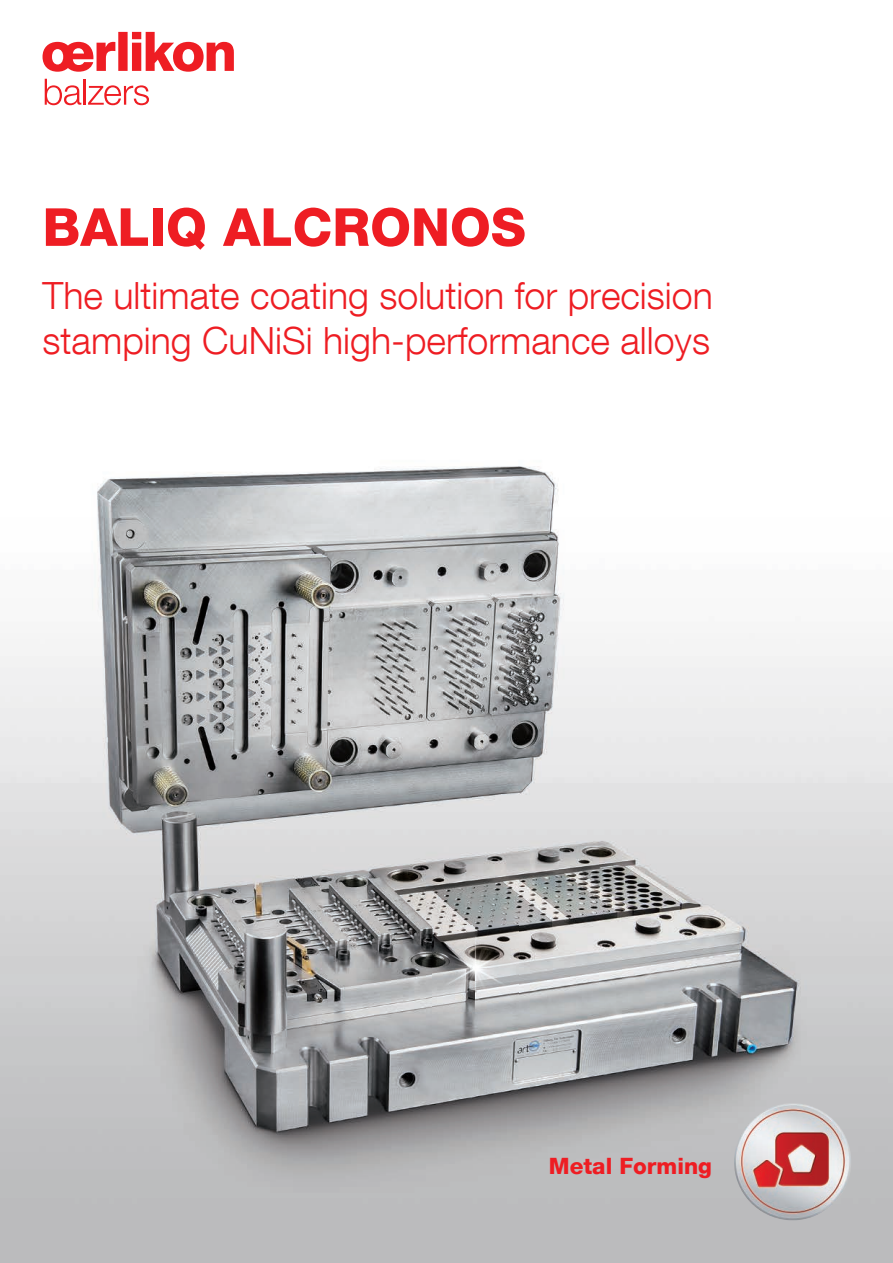
<style>
.page{position:relative;width:893px;height:1263px;background:#fff}
.page>*{position:absolute;margin:0;border:0;box-sizing:border-box;transform-origin:0 0}
.t1{font:800 52.5px "Helvetica Neue LT Com";color:#ee1d23}
.t2{font:300 37.5px/45px "Helvetica Neue LT Com";color:#ee1d23}
.t3{font:800 22.5px "Helvetica Neue LT Com";color:#ee1d23}
</style>
<div class="page">
<img style="left:0;top:31px;width:893px;height:1232px">
<svg style="left:43px;top:32px;width:191px;height:40px"></svg>
<svg style="left:45px;top:79px;width:36px;height:26px"></svg>
<hr style="left:83px;top:79px;width:3px;height:26px;background:#ee1d23">
<svg style="left:88px;top:85px;width:61px;height:20px"></svg>
<img style="left:734px;top:1103px;width:117px;height:117px;border-radius:57px">
<img style="left:432px;top:925px;width:86px;height:86px">
<h1 class="t1" style="left:43px;top:196px;width:485px">BALIQ ALCRONOS</h1>
<p class="t2" style="left:43px;top:272px;width:672px">The ultimate coating solution for precision stamping CuNiSi high-performance alloys</p>
<p class="t3" style="left:549px;top:1152px;width:164px">Metal Forming</p>
</div>
